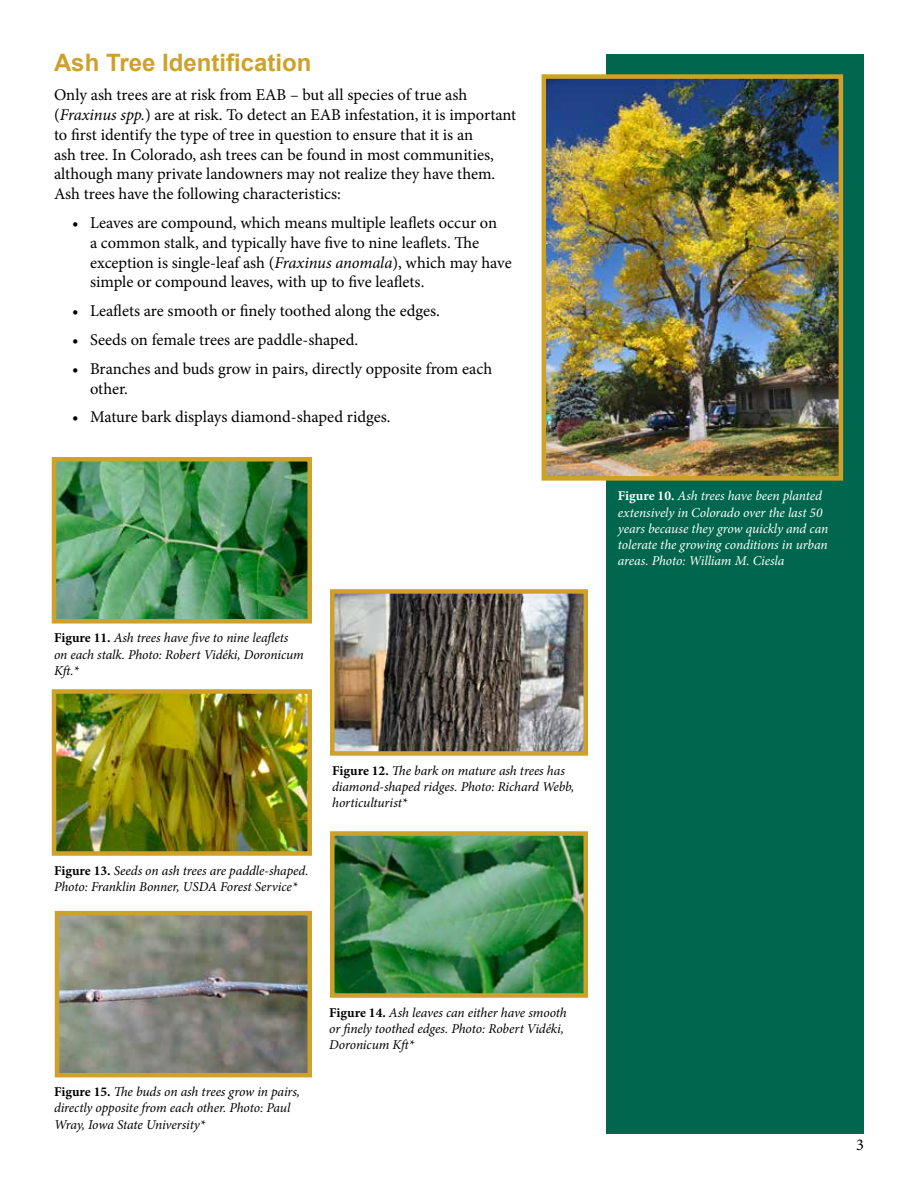
<style>
.page{position:relative;width:918px;height:1188px;background:#fff}
.page>*{position:absolute;margin:0;border:0;box-sizing:border-box;transform-origin:0 0}
.t1{font:700 24px "Arial";color:#cea12b}
.t2{font:16.5px/19.8px "Minion Pro";color:#000}
.t3{font:italic 13.5px/16.2px "Minion Pro";letter-spacing:-.01em;color:#000}
.t4{font:italic 13.5px/16.2px "Minion Pro";letter-spacing:-.01em;color:#fff}
.s1{font-style:italic}
.s2{font-weight:700;font-style:normal}
</style>
<div class="page">
<div style="left:607px;top:54px;width:257px;height:1080px;background:#00674e"></div>
<img style="left:547px;top:79px;width:291px;height:397px">
<div style="left:542px;top:74px;width:301px;height:407px;border:4px solid #cea12b"></div>
<img style="left:57px;top:462px;width:250px;height:157px">
<div style="left:52px;top:457px;width:260px;height:167px;border:4px solid #cea12b"></div>
<img style="left:57px;top:694px;width:250px;height:157px">
<div style="left:52px;top:689px;width:260px;height:167px;border:4px solid #cea12b"></div>
<img style="left:335px;top:594px;width:248px;height:157px">
<div style="left:330px;top:589px;width:258px;height:167px;border:4px solid #cea12b"></div>
<img style="left:335px;top:836px;width:248px;height:157px">
<div style="left:330px;top:831px;width:258px;height:167px;border:4px solid #cea12b"></div>
<img style="left:60px;top:916px;width:247px;height:156px">
<div style="left:55px;top:911px;width:257px;height:166px;border:4px solid #cea12b"></div>
<h1 class="t1" style="left:54px;top:46px;width:259px">Ash Tree Identification</h1>
<p class="t2" style="left:54px;top:85px;width:464px">Only ash trees are at risk from EAB – but all species of true ash (<span class="s1">Fraxinus spp.</span>) are at risk. To detect an EAB infestation, it is important to first identify the type of tree in question to ensure that it is an<br>ash tree. In Colorado, ash trees can be found in most communities, although many private landowners may not realize they have them.<br>Ash trees have the following characteristics:</p>
<p class="t2" style="left:90px;top:213px;width:423px;text-indent:-18px">• Leaves are compound, which means multiple leaflets occur on<br>a common stalk, and typically have five to nine leaflets. The exception is single-leaf ash (<span class="s1">Fraxinus anomala</span>), which may have simple or compound leaves, with up to five leaflets.</p>
<p class="t2" style="left:72px;top:301px;width:369px">• Leaflets are smooth or finely toothed along the edges.</p>
<p class="t2" style="left:72px;top:330px;width:288px">• Seeds on female trees are paddle-shaped.</p>
<p class="t2" style="left:90px;top:359px;width:404px;text-indent:-18px">• Branches and buds grow in pairs, directly opposite from each other.</p>
<p class="t2" style="left:72px;top:407px;width:320px">• Mature bark displays diamond-shaped ridges.</p>
<p class="t3" style="left:54px;top:630px;width:251px"><span class="s2">Figure 11.</span> Ash trees have five to nine leaflets on each stalk. Photo: Robert Vidéki, Doronicum<br>Kft.*</p>
<p class="t3" style="left:54px;top:862px;width:256px"><span class="s2">Figure 13.</span> Seeds on ash trees are paddle-shaped.<br>Photo: Franklin Bonner, USDA Forest Service*</p>
<p class="t3" style="left:332px;top:762px;width:244px"><span class="s2">Figure 12.</span> The bark on mature ash trees has diamond-shaped ridges. Photo: Richard Webb, horticulturist*</p>
<p class="t4" style="left:618px;top:488px;width:212px"><span class="s2">Figure 10.</span> Ash trees have been planted extensively in Colorado over the last 50 years because they grow quickly and can tolerate the growing conditions in urban areas. Photo: William M. Ciesla</p>
<p class="t3" style="left:54px;top:1084px;width:248px"><span class="s2">Figure 15.</span> The buds on ash trees grow in pairs, directly opposite from each other. Photo: Paul<br>Wray, Iowa State University*</p>
<p class="t3" style="left:329px;top:1004px;width:239px"><span class="s2">Figure 14.</span> Ash leaves can either have smooth or finely toothed edges. Photo: Robert Vidéki,<br>Doronicum Kft*</p>
<p class="t2" style="left:856px;top:1135px;width:9px">3</p>
</div>
